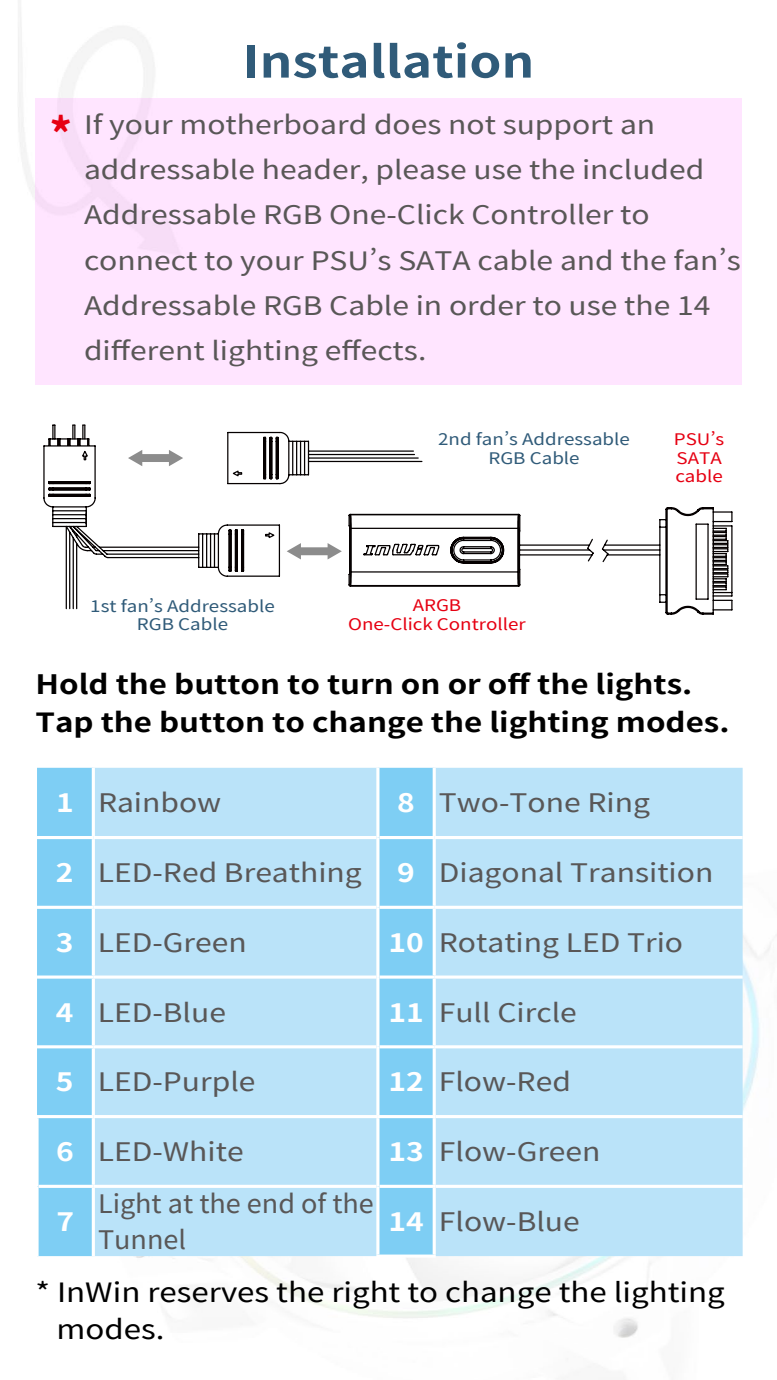
<style>
.page{position:relative;width:777px;height:1380px;background:#fff}
.page>*{position:absolute;margin:0;border:0;box-sizing:border-box;transform-origin:0 0}
.t1{font:700 43.56px "Taipei Sans TC Beta";color:#305b79;scale:1.18 1}
.t2{font:700 26.56px/37.5px "Taipei Sans TC Beta";color:#000;scale:1.18 1}
.t3{font:26.56px/37.5px "Taipei Sans TC Beta";color:#000;scale:1.18 1}
.t4{font:25.5px/45px "Taipei Sans TC Beta";color:#595757;scale:1.18 1}
.t5{font:25.5px/36px "Taipei Sans TC Beta";color:#595757;scale:1.06 1}
.t6{font:700 25.5px "Taipei Sans TC Beta";color:#fff;scale:1.18 1}
.t7{font:15.94px/18.8px "Taipei Sans TC Beta";color:#305b79;text-align:center;scale:1.18 1}
.t8{font:15.94px/18.8px "Taipei Sans TC Beta";color:#e60012;scale:1.18 1}
.s1{font-weight:700;font-size:45px;color:#e60012}
.s2{font-weight:700;color:#fff}
</style>
<div class="page">
<img style="left:18px;top:7px;width:753px;height:1331px">
<div style="left:35px;top:99px;width:706px;height:286px;background:#ffe5ff"></div>
<svg style="left:37px;top:768px;width:705px;height:488px;background:#b1dff8"></svg>
<hr style="left:92px;top:768px;width:3px;height:68px;background:#fff">
<hr style="left:37px;top:836px;width:56px;height:3px;background:#fff">
<hr style="left:93px;top:836px;width:283px;height:3px;background:#fff">
<hr style="left:92px;top:839px;width:3px;height:67px;background:#fff">
<hr style="left:37px;top:906px;width:56px;height:3px;background:#fff">
<hr style="left:93px;top:906px;width:283px;height:3px;background:#fff">
<hr style="left:92px;top:909px;width:3px;height:67px;background:#fff">
<hr style="left:37px;top:976px;width:56px;height:3px;background:#fff">
<hr style="left:93px;top:976px;width:283px;height:3px;background:#fff">
<hr style="left:92px;top:979px;width:3px;height:66px;background:#fff">
<hr style="left:37px;top:1045px;width:56px;height:3px;background:#fff">
<hr style="left:93px;top:1045px;width:283px;height:3px;background:#fff">
<hr style="left:92px;top:1048px;width:3px;height:67px;background:#fff">
<hr style="left:432px;top:768px;width:3px;height:68px;background:#fff">
<hr style="left:379px;top:836px;width:55px;height:3px;background:#fff">
<hr style="left:434px;top:836px;width:308px;height:3px;background:#fff">
<hr style="left:432px;top:839px;width:3px;height:67px;background:#fff">
<hr style="left:379px;top:906px;width:55px;height:3px;background:#fff">
<hr style="left:434px;top:906px;width:308px;height:3px;background:#fff">
<hr style="left:432px;top:909px;width:3px;height:67px;background:#fff">
<hr style="left:379px;top:976px;width:55px;height:3px;background:#fff">
<hr style="left:434px;top:976px;width:308px;height:3px;background:#fff">
<hr style="left:432px;top:979px;width:3px;height:66px;background:#fff">
<hr style="left:379px;top:1045px;width:55px;height:3px;background:#fff">
<hr style="left:434px;top:1045px;width:308px;height:3px;background:#fff">
<hr style="left:432px;top:1048px;width:3px;height:67px;background:#fff">
<hr style="left:35px;top:1115px;width:58px;height:3px;background:#fff">
<hr style="left:93px;top:1115px;width:285px;height:3px;background:#fff">
<hr style="left:92px;top:1118px;width:3px;height:67px;background:#fff">
<hr style="left:39px;top:1185px;width:54px;height:3px;background:#fff">
<hr style="left:93px;top:1185px;width:283px;height:3px;background:#fff">
<hr style="left:92px;top:1188px;width:3px;height:68px;background:#fff">
<hr style="left:378px;top:1115px;width:57px;height:3px;background:#fff">
<hr style="left:432px;top:1118px;width:3px;height:67px;background:#fff">
<hr style="left:379px;top:1185px;width:56px;height:3px;background:#fff">
<hr style="left:432px;top:1188px;width:3px;height:67px;background:#fff">
<hr style="left:435px;top:1115px;width:307px;height:3px;background:#fff">
<hr style="left:435px;top:1185px;width:307px;height:3px;background:#fff">
<hr style="left:376px;top:1255px;width:59px;height:3px;background:#fff">
<hr style="left:376px;top:768px;width:3px;height:70px;background:#fff">
<hr style="left:376px;top:838px;width:3px;height:69px;background:#fff">
<hr style="left:376px;top:907px;width:3px;height:70px;background:#fff">
<hr style="left:376px;top:977px;width:3px;height:70px;background:#fff">
<hr style="left:376px;top:1047px;width:3px;height:68px;background:#fff">
<svg style="left:35px;top:1118px;width:4px;height:68px"></svg>
<svg style="left:35px;top:1186px;width:4px;height:70px"></svg>
<hr style="left:376px;top:1118px;width:3px;height:68px;background:#fff">
<hr style="left:376px;top:1186px;width:3px;height:69px;background:#fff">
<svg style="left:43px;top:424px;width:29px;height:186px"></svg>
<svg style="left:72px;top:424px;width:660px;height:192px"></svg>
<svg style="left:286px;top:513px;width:235px;height:75px"></svg>
<h1 class="t1" style="left:242px;top:37px;width:248px">Installation</h1>
<p class="t4" style="left:84px;top:103px;width:558px;text-indent:-34px"><span class="s1">*</span> If your motherboard does not support an addressable header, please use the included Addressable RGB One-Click Controller to connect to your PSU’s SATA cable and the fan’s Addressable RGB Cable in order to use the 14 different lighting effects.</p>
<p class="t7" style="left:90px;top:597px;width:158px">1st fan’s Addressable<br>RGB Cable</p>
<p class="t7" style="left:438px;top:430px;width:164px">2nd fan’s Addressable<br>RGB Cable</p>
<p class="t8" style="left:673px;top:430px;width:44px">PSU’s<br>SATA cable</p>
<p class="t8" style="left:348px;top:596px;width:152px;text-align:center">ARGB<br>One-Click Controller</p>
<p class="t2" style="left:35px;top:667px;width:589px">Hold the button to turn on or off the lights.<br>Tap the button to change the lighting modes.</p>
<p class="t4" style="left:56px;top:781px;width:141px"><span class="s2">1</span> Rainbow</p>
<p class="t4" style="left:397px;top:781px;width:215px"><span class="s2">8</span> Two-Tone Ring</p>
<p class="t4" style="left:56px;top:851px;width:260px"><span class="s2">2</span> LED-Red Breathing</p>
<p class="t4" style="left:397px;top:851px;width:269px"><span class="s2">9</span> Diagonal Transition</p>
<p class="t4" style="left:56px;top:921px;width:163px"><span class="s2">3</span> LED-Green</p>
<p class="t4" style="left:388px;top:921px;width:251px"><span class="s2">10</span> Rotating LED Trio</p>
<p class="t4" style="left:56px;top:990px;width:145px"><span class="s2">4</span> LED-Blue</p>
<p class="t4" style="left:388px;top:990px;width:161px"><span class="s2">11</span> Full Circle</p>
<p class="t4" style="left:56px;top:1060px;width:170px"><span class="s2">5</span> LED-Purple</p>
<p class="t4" style="left:388px;top:1060px;width:156px"><span class="s2">12</span> Flow-Red</p>
<p class="t4" style="left:56px;top:1130px;width:160px"><span class="s2">6</span> LED-White</p>
<p class="t4" style="left:388px;top:1130px;width:181px"><span class="s2">13</span> Flow-Green</p>
<p class="t6" style="left:56px;top:1208px;width:16px">7</p>
<p class="t5" style="left:98px;top:1186px;width:262px">Light at the end of the<br>Tunnel</p>
<p class="t4" style="left:388px;top:1200px;width:164px"><span class="s2">14</span> Flow-Blue</p>
<p class="t3" style="left:56px;top:1274px;width:567px;text-indent:-21px">* InWin reserves the right to change the lighting modes.</p>
</div>
